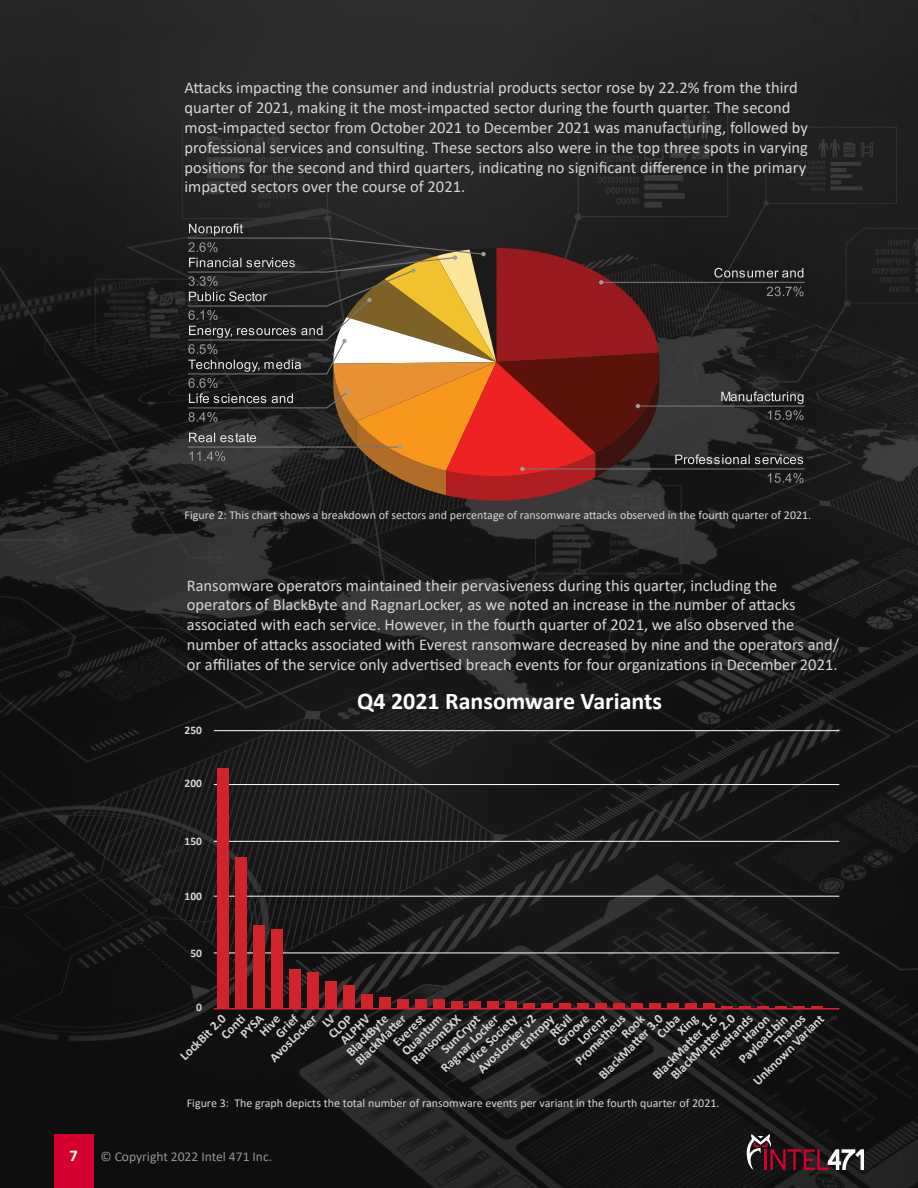
<style>
.page{position:relative;width:918px;height:1188px;background:#fff}
.page>*{position:absolute;margin:0;border:0;box-sizing:border-box;transform-origin:0 0}
.t1{font:700 24px "Calibri";color:#fff}
.t2{font:16.5px/19.8px "Calibri";color:#d7d5d5}
.t3{font:700 16.5px "Calibri";color:#fff}
.t4{font:13.5px "Calibri";color:#939598}
.t5{font:700 13.05px "Calibri";color:#d7d5d5}
.t6{font:12px "Calibri";color:#d7d5d5}
.t7{font:700 11.55px "Calibri";color:#d7d5d5}
</style>
<div class="page">
<img style="left:0;top:0;width:918px;height:1188px">
<div style="left:54px;top:1134px;width:39px;height:54px;background:#d5002e"></div>
<svg style="left:747px;top:1134px;width:117px;height:36px;background:#4a3237"></svg>
<svg style="left:714px;top:268px;width:89px;height:10px"></svg>
<svg style="left:767px;top:286px;width:37px;height:10px"></svg>
<hr style="left:601px;top:282px;width:204px;height:1px;background:#767575">
<svg style="left:721px;top:392px;width:82px;height:12px"></svg>
<svg style="left:768px;top:410px;width:36px;height:10px"></svg>
<hr style="left:638px;top:406px;width:167px;height:1px;background:#767575">
<svg style="left:675px;top:454px;width:128px;height:10px"></svg>
<svg style="left:768px;top:473px;width:36px;height:10px"></svg>
<hr style="left:522px;top:468px;width:283px;height:1px;background:#767575">
<svg style="left:187px;top:224px;width:476px;height:279px;background:#6d3e2c"></svg>
<hr style="left:214px;top:730px;width:625px;height:1px;background:#fff">
<hr style="left:214px;top:784px;width:625px;height:1px;background:#fff">
<hr style="left:214px;top:841px;width:625px;height:1px;background:#fff">
<hr style="left:214px;top:896px;width:625px;height:1px;background:#fff">
<hr style="left:214px;top:952px;width:625px;height:1px;background:#fff">
<hr style="left:214px;top:1008px;width:625px;height:2px;background:#dc1f33">
<div style="left:218px;top:769px;width:11px;height:240px;background:#d1232a"></div>
<div style="left:236px;top:857px;width:11px;height:152px;background:#d1232a"></div>
<div style="left:254px;top:925px;width:11px;height:84px;background:#d1232a"></div>
<div style="left:272px;top:929px;width:11px;height:80px;background:#d1232a"></div>
<div style="left:290px;top:969px;width:11px;height:40px;background:#d1232a"></div>
<div style="left:308px;top:972px;width:11px;height:37px;background:#d1232a"></div>
<div style="left:326px;top:982px;width:11px;height:27px;background:#d1232a"></div>
<div style="left:344px;top:985px;width:11px;height:24px;background:#d1232a"></div>
<div style="left:362px;top:995px;width:11px;height:14px;background:#d1232a"></div>
<div style="left:578px;top:1003px;width:11px;height:6px;background:#d1232a"></div>
<div style="left:398px;top:1000px;width:11px;height:9px;background:#d1232a"></div>
<div style="left:614px;top:1003px;width:11px;height:6px;background:#d1232a"></div>
<div style="left:434px;top:1000px;width:11px;height:9px;background:#d1232a"></div>
<div style="left:650px;top:1003px;width:11px;height:6px;background:#d1232a"></div>
<div style="left:470px;top:1002px;width:11px;height:7px;background:#d1232a"></div>
<div style="left:686px;top:1003px;width:11px;height:6px;background:#d1232a"></div>
<div style="left:506px;top:1002px;width:11px;height:7px;background:#d1232a"></div>
<svg style="left:722px;top:1006px;width:11px;height:3px"></svg>
<div style="left:542px;top:1003px;width:11px;height:6px;background:#d1232a"></div>
<svg style="left:758px;top:1006px;width:11px;height:3px"></svg>
<svg style="left:794px;top:1006px;width:11px;height:3px"></svg>
<div style="left:380px;top:997px;width:11px;height:12px;background:#d1232a"></div>
<div style="left:596px;top:1003px;width:11px;height:6px;background:#d1232a"></div>
<div style="left:416px;top:1000px;width:11px;height:9px;background:#d1232a"></div>
<div style="left:632px;top:1003px;width:11px;height:6px;background:#d1232a"></div>
<div style="left:452px;top:1002px;width:11px;height:7px;background:#d1232a"></div>
<div style="left:668px;top:1003px;width:11px;height:6px;background:#d1232a"></div>
<div style="left:488px;top:1002px;width:11px;height:7px;background:#d1232a"></div>
<div style="left:704px;top:1003px;width:11px;height:6px;background:#d1232a"></div>
<div style="left:524px;top:1003px;width:11px;height:6px;background:#d1232a"></div>
<svg style="left:740px;top:1006px;width:11px;height:3px"></svg>
<div style="left:560px;top:1003px;width:11px;height:6px;background:#d1232a"></div>
<svg style="left:776px;top:1006px;width:11px;height:3px"></svg>
<svg style="left:812px;top:1006px;width:11px;height:3px"></svg>
<svg style="left:322px;top:1014px;width:14px;height:14px"></svg>
<p class="t2" style="left:184px;top:78px;width:625px">Attacks impacting the consumer and industrial products sector rose by 22.2% from the third quarter of 2021, making it the most-impacted sector during the fourth quarter. The second most-impacted sector from October 2021 to December 2021 was manufacturing, followed by professional services and consulting. These sectors also were in the top three spots in varying positions for the second and third quarters, indicating no significant difference in the primary impacted sectors over the course of 2021.</p>
<p class="t6" style="left:184px;top:507px;width:628px">Figure 2: This chart shows a breakdown of sectors and percentage of ransomware attacks observed in the fourth quarter of 2021.</p>
<p class="t2" style="left:187px;top:575px;width:654px">Ransomware operators maintained their pervasiveness during this quarter, including the operators of BlackByte and RagnarLocker, as we noted an increase in the number of attacks associated with each service. However, in the fourth quarter of 2021, we also observed the number of attacks associated with Everest ransomware decreased by nine and the operators and/ or affiliates of the service only advertised breach events for four organizations in December 2021.</p>
<p class="t7" style="left:185px;top:722px;width:19px">250</p>
<p class="t7" style="left:185px;top:775px;width:19px">200</p>
<p class="t7" style="left:185px;top:833px;width:19px">150</p>
<p class="t7" style="left:185px;top:888px;width:19px">100</p>
<p class="t7" style="left:190px;top:945px;width:13px">50</p>
<p class="t1" style="left:357px;top:684px;width:306px">Q4 2021 Ransomware Variants</p>
<p class="t7" style="left:196px;top:999px;width:7px">0</p>
<p class="t5" style="left:176px;top:1052px;width:60px;rotate:-45deg">LockBit 2.0</p>
<p class="t5" style="left:271px;top:1029px;width:28px;rotate:-45deg">Grief</p>
<p class="t5" style="left:617px;top:1029px;width:29px;rotate:-45deg">Rook</p>
<p class="t5" style="left:336px;top:1036px;width:38px;rotate:-45deg">ALPHV</p>
<p class="t5" style="left:351px;top:1057px;width:67px;rotate:-45deg">BlackMatt er</p>
<p class="t5" style="left:594px;top:1070px;width:87px;rotate:-45deg">BlackMatt er 3.0</p>
<p class="t5" style="left:666px;top:1070px;width:87px;rotate:-45deg">BlackMatt er 2.0</p>
<p class="t5" style="left:236px;top:1029px;width:29px;rotate:-45deg">PYSA</p>
<p class="t5" style="left:648px;top:1070px;width:87px;rotate:-45deg">BlackMatt er 1.6</p>
<p class="t5" style="left:216px;top:1030px;width:27px;rotate:-45deg">Conti</p>
<p class="t5" style="left:545px;top:1028px;width:27px;rotate:-45deg">REvil</p>
<p class="t5" style="left:407px;top:1055px;width:66px;rotate:-45deg">RansomEXX</p>
<p class="t5" style="left:473px;top:1064px;width:78px;rotate:-45deg">AvosLocker v2</p>
<p class="t5" style="left:265px;top:1053px;width:62px;rotate:-45deg">AvosLocker</p>
<p class="t5" style="left:324px;top:1030px;width:29px;rotate:-45deg">CLOP</p>
<p class="t5" style="left:749px;top:1077px;width:96px;rotate:-45deg">Unknown Variant</p>
<p class="t5" style="left:437px;top:1045px;width:51px;rotate:-45deg">SunCrypt</p>
<p class="t5" style="left:389px;top:1038px;width:41px;rotate:-45deg">Everest</p>
<p class="t5" style="left:436px;top:1064px;width:77px;rotate:-45deg">Ragnar Locker</p>
<p class="t5" style="left:463px;top:1056px;width:66px;rotate:-45deg">Vice Society</p>
<p class="t5" style="left:516px;top:1040px;width:44px;rotate:-45deg">Entropy</p>
<p class="t5" style="left:673px;top:1027px;width:25px;rotate:-45deg">Xing</p>
<p class="t5" style="left:770px;top:1038px;width:40px;rotate:-45deg">Thanos</p>
<p class="t5" style="left:705px;top:1049px;width:57px;rotate:-45deg">FiveHands</p>
<p class="t5" style="left:571px;top:1056px;width:67px;rotate:-45deg">Prometheus</p>
<p class="t5" style="left:342px;top:1047px;width:54px;rotate:-45deg">BlackByte</p>
<p class="t5" style="left:255px;top:1027px;width:25px;rotate:-45deg">Hive</p>
<p class="t5" style="left:553px;top:1038px;width:41px;rotate:-45deg">Groove</p>
<p class="t5" style="left:573px;top:1035px;width:37px;rotate:-45deg">Lorenz</p>
<p class="t5" style="left:734px;top:1055px;width:65px;rotate:-45deg">Payload.bin</p>
<p class="t5" style="left:738px;top:1033px;width:35px;rotate:-45deg">Haron</p>
<p class="t5" style="left:397px;top:1046px;width:53px;rotate:-45deg">Quantum</p>
<p class="t5" style="left:652px;top:1029px;width:29px;rotate:-45deg">Cuba</p>
<p class="t6" style="left:187px;top:1094px;width:534px">Figure 3: The graph depicts the total number of ransomware events per variant in the fourth quarter of 2021.</p>
<p class="t3" style="left:70px;top:1144px;width:10px">7</p>
<p class="t4" style="left:100px;top:1147px;width:173px">© Copyright 2022 Intel 471 Inc.</p>
</div>
